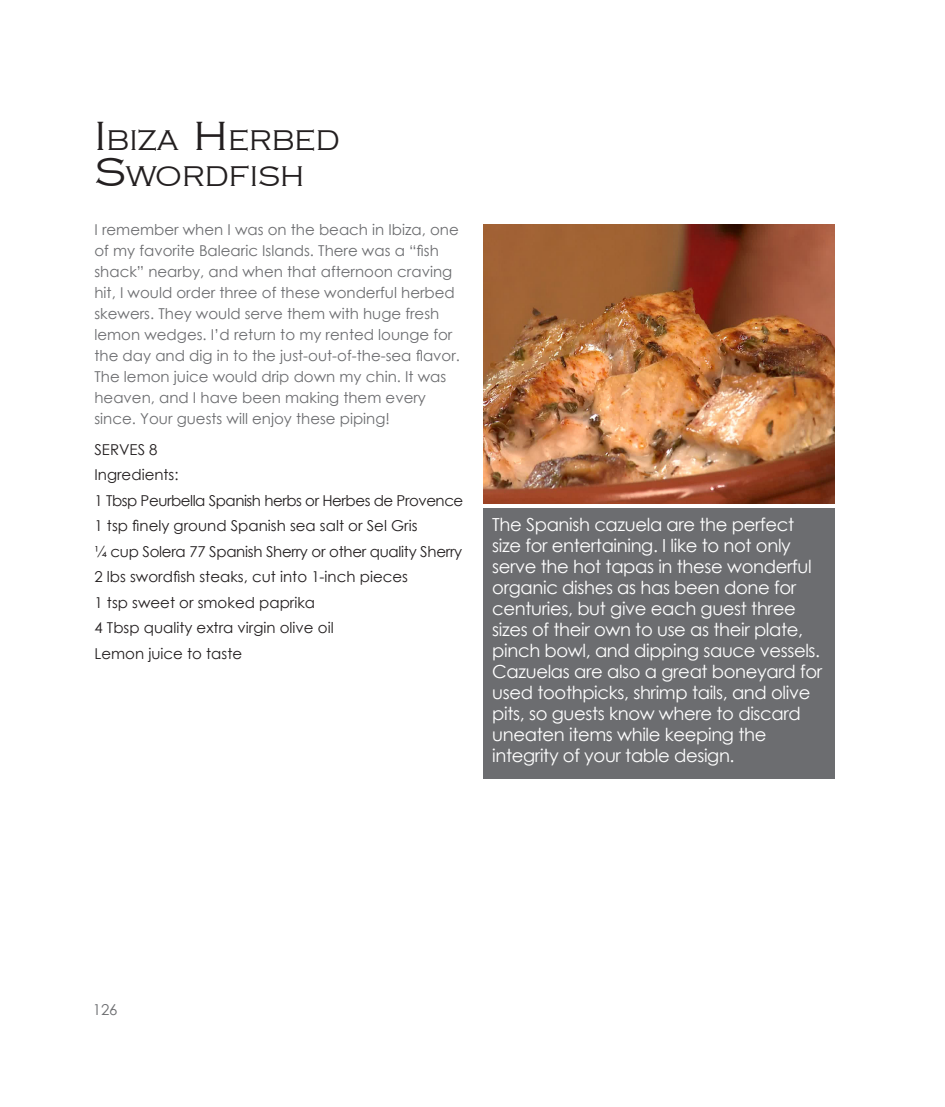
<style>
.page{position:relative;width:945px;height:1107px;background:#fff}
.page>*{position:absolute;margin:0;border:0;box-sizing:border-box;transform-origin:0 0}
.Recipe_Title{font:29.4px/36px "Copperplate";color:#231f20}
.Tips{font:18px/21px "Century Gothic";letter-spacing:-.02em;color:#fff}
.t1{font:15px/21px "Century Gothic";color:#6c6d70}
.Ingredients{font:15px "Century Gothic";color:#231f20}
.Ingredients-2{font:15px "Century Gothic";letter-spacing:-.02em;color:#231f20}
.Ingredients-3{font:15px "Century Gothic";letter-spacing:-.03em;color:#231f20}
.s1{font-size:42px}
</style>
<div class="page">
<img style="left:483px;top:224px;width:351px;height:279px">
<div style="left:483px;top:508px;width:351px;height:270px;background:#6c6d70"></div>
<p class="Recipe_Title" style="left:94px;top:122px;width:247px"><span class="s1">I</span> BIZA <span class="s1">H</span> ERBED<br><span class="s1">S</span>WORDFISH</p>
<p class="t1" style="left:94px;top:219px;width:367px">I remember when I was on the beach in Ibiza, one of my favorite Balearic Islands. There was a “fish shack” nearby, and when that afternoon craving hit, I would order three of these wonderful herbed skewers. They would serve them with huge fresh lemon wedges. I’d return to my rented lounge for the day and dig in to the just-out-of-the-sea flavor.<br>The lemon juice would drip down my chin. It was heaven, and I have been making them every since. Your guests will enjoy these piping!</p>
<p class="Ingredients" style="left:94px;top:439px;width:65px">SERVES 8</p>
<p class="Ingredients" style="left:94px;top:465px;width:86px">Ingredients:</p>
<p class="Ingredients-3" style="left:94px;top:490px;width:370px">1 Tbsp Peurbella Spanish herbs or Herbes de Provence</p>
<p class="Ingredients" style="left:94px;top:516px;width:325px">1 tsp finely ground Spanish sea salt or Sel Gris</p>
<p class="Ingredients-2" style="left:94px;top:541px;width:369px">¼ cup Solera 77 Spanish Sherry or other quality Sherry</p>
<p class="Ingredients" style="left:94px;top:567px;width:315px">2 lbs swordfish steaks, cut into 1-inch pieces</p>
<p class="Ingredients" style="left:94px;top:592px;width:222px">1 tsp sweet or smoked paprika</p>
<p class="Ingredients" style="left:94px;top:618px;width:241px">4 Tbsp quality extra virgin olive oil</p>
<p class="Ingredients" style="left:94px;top:643px;width:149px">Lemon juice to taste</p>
<p class="Tips" style="left:492px;top:513px;width:331px">The Spanish cazuela are the perfect size for entertaining. I like to not only serve the hot tapas in these wonderful organic dishes as has been done for centuries, but give each guest three sizes of their own to use as their plate, pinch bowl, and dipping sauce vessels.<br>Cazuelas are also a great boneyard for used toothpicks, shrimp tails, and olive pits, so guests know where to discard uneaten items while keeping the integrity of your table design.</p>
<p class="t1" style="left:93px;top:999px;width:26px">126</p>
</div>
